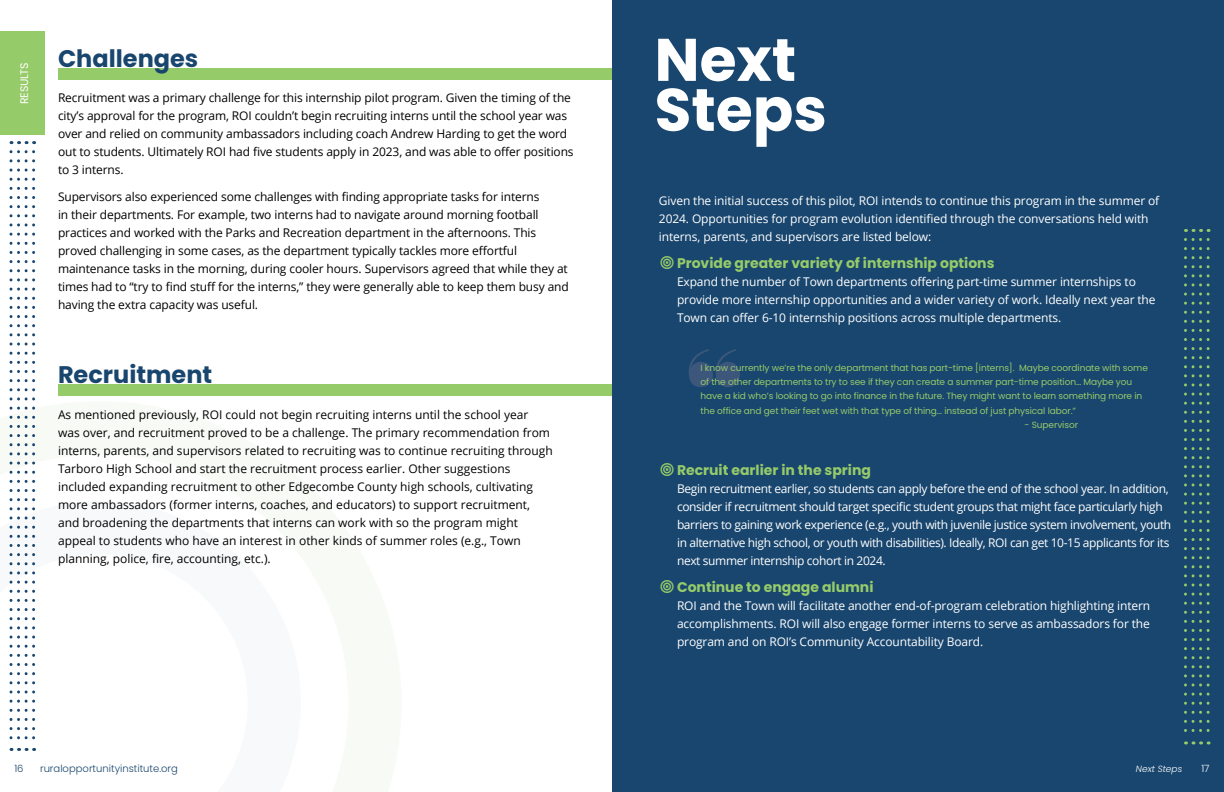
<style>
.page{position:relative;width:1224px;height:792px;background:#fff}
.page>*{position:absolute;margin:0;border:0;box-sizing:border-box;transform-origin:0 0}
.t1{font:700 60px/50px "Poppins";color:#fff}
.t2{font:700 24px "Poppins";color:#19466e}
.t3{font:700 14px "Poppins";color:#96cb6a}
.t4{font:12px/18px "Open Sans";letter-spacing:-.01em;color:#000}
.t5{font:12px/18px "Open Sans";letter-spacing:-.01em;color:#fff}
.t6{font:12px/18px "Open Sans";letter-spacing:-.03em;color:#fff}
.t7{font:11px "Poppins";letter-spacing:-.02em;color:#fff}
.t8{font:300 10px "Poppins";color:#19466e}
.t9{font:300 10px "Poppins";color:#fff}
.t10{font:9px/14px "Poppins";letter-spacing:-.01em;color:#96cb6a}
.t11{font:italic 300 9px "Poppins";color:#fff}
</style>
<div class="page">
<div style="left:612px;top:0;width:612px;height:792px;background:#19466e"></div>
<svg style="left:1184px;top:239px;width:26px;height:505px"></svg>
<div style="left:0;top:32px;width:45px;height:103px;background:#96cb6a"></div>
<svg style="left:10px;top:152px;width:25px;height:599px"></svg>
<div style="left:58px;top:384px;width:554px;height:11px;background:#96cb6a"></div>
<div style="left:58px;top:68px;width:554px;height:11px;background:#96cb6a"></div>
<p class="t7" style="left:18px;top:104px;width:44px;rotate:-90deg">RESULTS</p>
<h1 class="t1" style="left:654px;top:35px;width:174px">Next<br>Steps</h1>
<h2 class="t2" style="left:58px;top:44px;width:142px">Challenges</h2>
<p class="t4" style="left:58px;top:89px;width:517px">Recruitment was a primary challenge for this internship pilot program. Given the timing of the city’s approval for the program, ROI couldn’t begin recruiting interns until the school year was over and relied on community ambassadors including coach Andrew Harding to get the word out to students. Ultimately ROI had five students apply in 2023, and was able to offer positions to 3 interns.</p>
<p class="t4" style="left:58px;top:188px;width:512px">Supervisors also experienced some challenges with finding appropriate tasks for interns<br>in their departments. For example, two interns had to navigate around morning football practices and worked with the Parks and Recreation department in the afternoons. This proved challenging in some cases, as the department typically tackles more effortful maintenance tasks in the morning, during cooler hours. Supervisors agreed that while they at times had to “try to find stuff for the interns,” they were generally able to keep them busy and having the extra capacity was useful.</p>
<p class="t5" style="left:659px;top:191px;width:502px">Given the initial success of this pilot, ROI intends to continue this program in the summer of<br>2024. Opportunities for program evolution identified through the conversations held with interns, parents, and supervisors are listed below:</p>
<p class="t3" style="left:677px;top:255px;width:319px">Provide greater variety of internship options</p>
<p class="t5" style="left:677px;top:272px;width:480px">Expand the number of Town departments offering part-time summer internships to provide more internship opportunities and a wider variety of work. Ideally next year the<br>Town can offer 6-10 internship positions across multiple departments.</p>
<h2 class="t2" style="left:58px;top:361px;width:156px">Recruitment</h2>
<p class="t4" style="left:58px;top:405px;width:496px">As mentioned previously, ROI could not begin recruiting interns until the school year was over, and recruitment proved to be a challenge. The primary recommendation from interns, parents, and supervisors related to recruiting was to continue recruiting through Tarboro High School and start the recruitment process earlier. Other suggestions included expanding recruitment to other Edgecombe County high schools, cultivating more ambassadors (former interns, coaches, and educators) to support recruitment, and broadening the departments that interns can work with so the program might appeal to students who have an interest in other kinds of summer roles (e.g., Town planning, police, fire, accounting, etc.).</p>
<p class="t10" style="left:701px;top:361px;width:449px">I know currently we’re the only department that has part-time [interns]. Maybe coordinate with some of the other departments to try to see if they can create a summer part-time position… Maybe you have a kid who’s looking to go into finance in the future. They might want to learn something more in the office and get their feet wet with that type of thing… instead of just physical labor.”</p>
<p class="t10" style="left:1025px;top:417px;width:55px">- Supervisor</p>
<p class="t3" style="left:677px;top:462px;width:196px">Recruit earlier in the spring</p>
<p class="t6" style="left:677px;top:479px;width:496px">Begin recruitment earlier, so students can apply before the end of the school year. In addition, consider if recruitment should target specific student groups that might face particularly high barriers to gaining work experience (e.g., youth with juvenile justice system involvement, youth in alternative high school, or youth with disabilities). Ideally, ROI can get 10-15 applicants for its next summer internship cohort in 2024.</p>
<p class="t3" style="left:677px;top:579px;width:198px">Continue to engage alumni</p>
<p class="t5" style="left:677px;top:596px;width:475px;text-align:justify">ROI and the Town will facilitate another end-of-program celebration highlighting intern accomplishments. ROI will also engage former interns to serve as ambassadors for the program and on ROI’s Community Accountability Board.</p>
<p class="t8" style="left:14px;top:763px;width:11px">16</p>
<p class="t8" style="left:40px;top:763px;width:139px">ruralopportunityinstitute.org</p>
<p class="t11" style="left:1136px;top:764px;width:48px">Next Steps</p>
<p class="t9" style="left:1201px;top:763px;width:10px">17</p>
</div>
